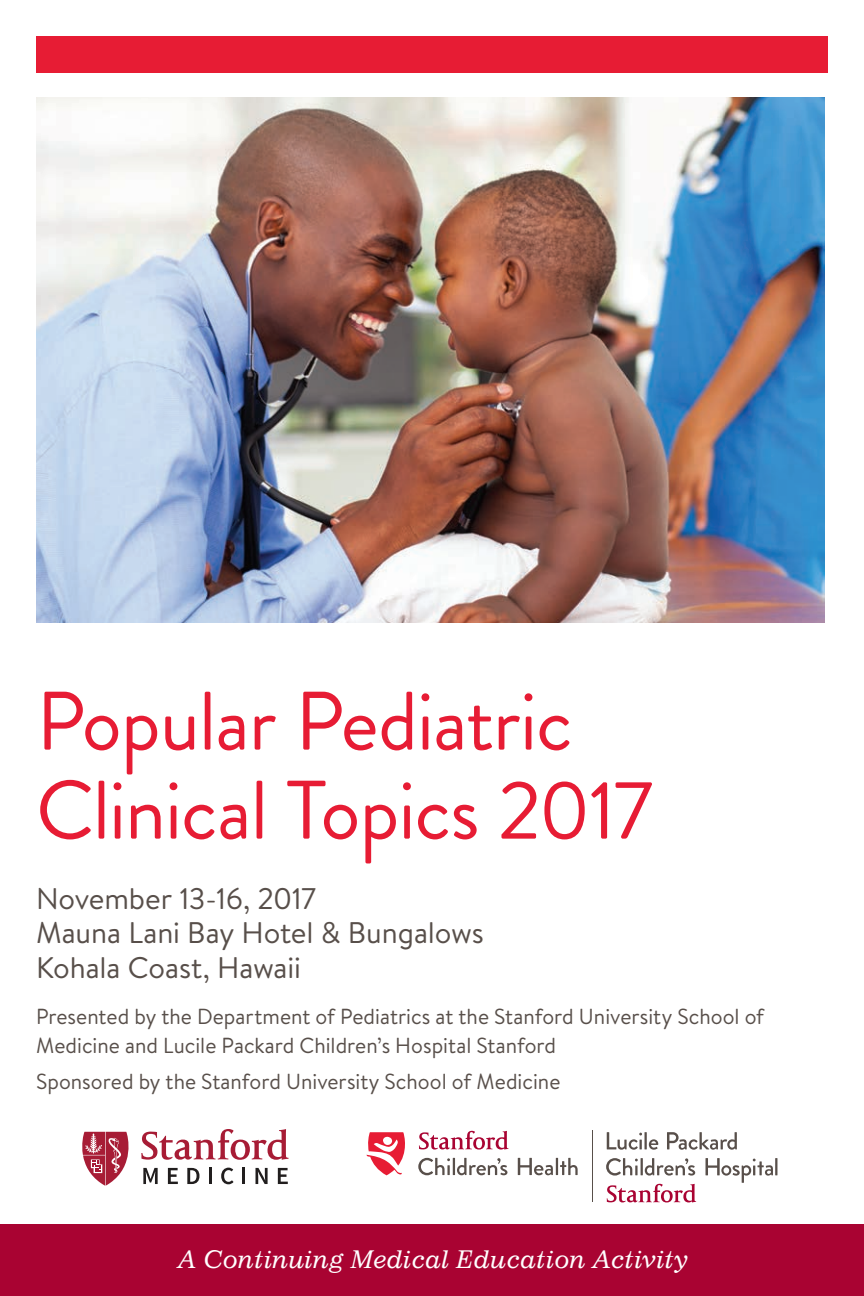
<style>
.page{position:relative;width:864px;height:1296px;background:#fff}
.page>*{position:absolute;margin:0;border:0;box-sizing:border-box;transform-origin:0 0}
.BC{font:82.8px "Brandon Grotesque";letter-spacing:-.015em;color:#e71c34}
.BC-2{font:29.8px "Brandon Text";letter-spacing:-.005em;color:#584f4a}
.CME_Mark_Center_Whit{font:italic 24.6px "Impressum LT";letter-spacing:-.005em;color:#fff}
.BC-3{font:21.8px/28.6px "Brandon Text";color:#584f4a}
</style>
<div class="page">
<img style="left:36px;top:98px;width:789px;height:524px">
<svg style="left:366px;top:1132px;width:39px;height:43px"></svg>
<hr style="left:592px;top:1130px;width:1px;height:72px;background:#584f4a">
<svg style="left:418px;top:1158px;width:89px;height:17px"></svg>
<svg style="left:518px;top:1158px;width:60px;height:17px"></svg>
<svg style="left:606px;top:1158px;width:89px;height:18px"></svg>
<svg style="left:607px;top:1132px;width:51px;height:18px"></svg>
<svg style="left:667px;top:1132px;width:70px;height:18px"></svg>
<svg style="left:706px;top:1158px;width:71px;height:25px"></svg>
<svg style="left:419px;top:1131px;width:89px;height:19px"></svg>
<svg style="left:607px;top:1184px;width:89px;height:18px"></svg>
<svg style="left:141px;top:1129px;width:148px;height:31px"></svg>
<svg style="left:143px;top:1168px;width:15px;height:16px"></svg>
<svg style="left:168px;top:1168px;width:10px;height:16px"></svg>
<svg style="left:187px;top:1168px;width:12px;height:16px"></svg>
<hr style="left:209px;top:1168px;width:3px;height:16px;background:#211e1e">
<svg style="left:221px;top:1168px;width:13px;height:16px"></svg>
<hr style="left:242px;top:1168px;width:3px;height:16px;background:#211e1e">
<svg style="left:256px;top:1168px;width:12px;height:16px"></svg>
<svg style="left:278px;top:1168px;width:10px;height:16px"></svg>
<svg style="left:82px;top:1132px;width:47px;height:54px"></svg>
<div style="left:0;top:1224px;width:864px;height:72px;background:#a90332"></div>
<div style="left:36px;top:36px;width:792px;height:37px;background:#e71c34"></div>
<p class="BC" style="left:36px;top:664px;width:538px">Popular Pediatric</p>
<p class="BC" style="left:36px;top:753px;width:618px">Clinical Topics 2017</p>
<p class="BC-2" style="left:36px;top:878px;width:282px">November 13-16, 2017</p>
<p class="BC-2" style="left:36px;top:913px;width:449px">Mauna Lani Bay Hotel &amp; Bungalows</p>
<p class="BC-2" style="left:36px;top:947px;width:267px">Kohala Coast, Hawaii</p>
<p class="BC-3" style="left:36px;top:1002px;width:730px">Presented by the Department of Pediatrics at the Stanford University School of<br>Medicine and Lucile Packard Children’s Hospital Stanford</p>
<p class="BC-3" style="left:36px;top:1066px;width:526px">Sponsored by the Stanford University School of Medicine</p>
<p class="CME_Mark_Center_Whit" style="left:178px;top:1245px;width:512px">A Continuing Medical Education Activity</p>
</div>
